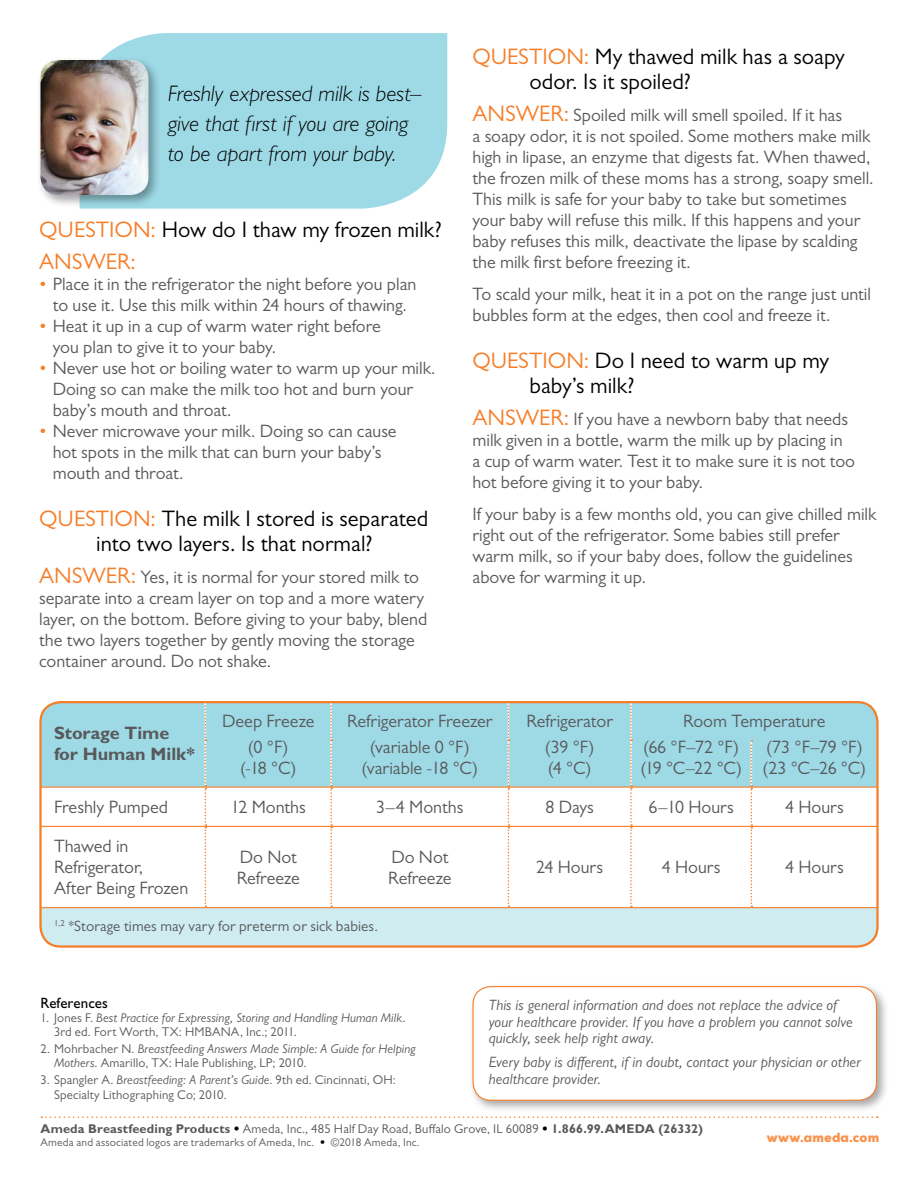
<style>
.page{position:relative;width:918px;height:1188px;background:#fff}
.page>*{position:absolute;margin:0;border:0;box-sizing:border-box;transform-origin:0 0}
.t1{font:22.5px/25.5px "Gill Sans MT Std";letter-spacing:.005em;color:#000}
.t2{font:italic 300 22.5px/30px "Gill Sans Std";letter-spacing:-.005em;color:#000}
.t3{font:18px/21px "Gill Sans MT Std";color:#58595b}
.t4{font:700 18px/21px "Gill Sans Std";letter-spacing:-.005em;color:#58595b}
.t5{font:italic 15px/16.5px "Gill Sans MT Std";letter-spacing:.005em;color:#58595b}
.t6{font:15px "Gill Sans MT Std";letter-spacing:.005em;color:#58595b}
.t7{font:15px "Gill Sans Std";color:#000}
.t8{font:italic 12.75px/14.2px "Gill Sans MT Std";letter-spacing:.01em;color:#58595b}
.t9{font:700 12.75px "Gill Sans Std";letter-spacing:.01em;color:#58595b}
.t10{font:12.75px/14.2px "Gill Sans MT Std";letter-spacing:.015em;color:#58595b}
.t11{font:900 12.75px "Nexa";letter-spacing:.01em;color:#f79550}
.t12{font:11.25px "Gill Sans MT Std";letter-spacing:.02em;color:#58595b}
.s1{color:#f57e29}
.s2{font-size:22.5px;color:#f57e29}
.s3{font-style:normal}
.s4{font-style:italic}
.s5{font-weight:800;color:#000}
.s6{font-family:"Gill Sans MT Std";font-weight:400}
.s7{font-family:"Gill Sans Std";font-weight:800;color:#000}
</style>
<div class="page">
<div style="left:80px;top:33px;width:367px;height:176px;background:#9edae6"></div>
<div style="left:40px;top:872px;width:838px;height:74px;background:#cfecf1;border-radius:20px"></div>
<div style="left:469px;top:982px;width:421px;height:131px;background:#000;opacity:.35"></div>
<div style="left:473px;top:987px;width:403px;height:113px;background:#fff;border-radius:18px"></div>
<div style="left:472px;top:986px;width:405px;height:115px;border:1px solid #f57e29;border-radius:18px"></div>
<svg style="left:41px;top:1116px;width:837px;height:2px"></svg>
<div style="left:40px;top:702px;width:838px;height:164px;background:#9edae6;border-radius:20px"></div>
<div style="left:42px;top:788px;width:834px;height:119px;background:#fff"></div>
<hr style="left:40px;top:787px;width:165px;height:1px;background:#f57e29">
<hr style="left:205px;top:787px;width:126px;height:1px;background:#f57e29">
<hr style="left:331px;top:787px;width:177px;height:1px;background:#f57e29">
<hr style="left:508px;top:787px;width:123px;height:1px;background:#f57e29">
<hr style="left:631px;top:787px;width:120px;height:1px;background:#f57e29">
<hr style="left:751px;top:787px;width:127px;height:1px;background:#f57e29">
<hr style="left:40px;top:826px;width:165px;height:1px;background:#f57e29">
<svg style="left:205px;top:704px;width:1px;height:203px"></svg>
<hr style="left:205px;top:826px;width:126px;height:1px;background:#f57e29">
<svg style="left:330px;top:704px;width:2px;height:203px"></svg>
<hr style="left:331px;top:826px;width:177px;height:1px;background:#f57e29">
<hr style="left:508px;top:826px;width:123px;height:1px;background:#f57e29">
<svg style="left:508px;top:704px;width:1px;height:203px"></svg>
<svg style="left:630px;top:704px;width:2px;height:203px"></svg>
<hr style="left:631px;top:826px;width:120px;height:1px;background:#f57e29">
<svg style="left:751px;top:740px;width:1px;height:167px"></svg>
<hr style="left:751px;top:826px;width:127px;height:1px;background:#f57e29">
<hr style="left:40px;top:907px;width:165px;height:1px;background:#f57e29">
<hr style="left:205px;top:907px;width:126px;height:1px;background:#f57e29">
<hr style="left:331px;top:907px;width:177px;height:1px;background:#f57e29">
<hr style="left:508px;top:907px;width:123px;height:1px;background:#f57e29">
<hr style="left:631px;top:907px;width:120px;height:1px;background:#f57e29">
<hr style="left:751px;top:907px;width:127px;height:1px;background:#f57e29">
<div style="left:39px;top:701px;width:840px;height:247px;border:2px solid #f57e29;border-radius:20px"></div>
<div style="left:37px;top:56px;width:124px;height:152px;background:#000;opacity:.35"></div>
<img style="left:40px;top:60px;width:108px;height:135px">
<p class="t2" style="left:168px;top:79px;width:255px">Freshly expressed milk is best– give that first if you are going to be apart from your baby.</p>
<p class="t1" style="left:39px;top:214px;width:404px;line-height:31.8px"><span class="s1">QUESTION:</span> How do I thaw my frozen milk?<br><span class="s1">ANSWER:</span></p>
<p class="t3" style="left:39px;top:273px;width:379px;text-align:center"><span class="s1">•</span> Place it in the refrigerator the night before you plan to use it. Use this milk within 24 hours of thawing.</p>
<p class="t3" style="left:53px;top:315px;width:330px;text-indent:-14px"><span class="s1">•</span> Heat it up in a cup of warm water right before you plan to give it to your baby.</p>
<p class="t3" style="left:53px;top:357px;width:384px;text-indent:-14px"><span class="s1">•</span> Never use hot or boiling water to warm up your milk.<br>Doing so can make the milk too hot and burn your baby’s mouth and throat.</p>
<p class="t3" style="left:53px;top:420px;width:345px;text-indent:-14px"><span class="s1">•</span> Never microwave your milk. Doing so can cause hot spots in the milk that can burn your baby’s mouth and throat.</p>
<p class="t1" style="left:39px;top:505px;width:391px;text-align:center"><span class="s1">QUESTION:</span> The milk I stored is separated into two layers. Is that normal?</p>
<p class="t3" style="left:39px;top:566px;width:390px"><span class="s2">ANSWER:</span> Yes, it is normal for your stored milk to separate into a cream layer on top and a more watery layer, on the bottom. Before giving to your baby, blend the two layers together by gently moving the storage container around. Do not shake.</p>
<p class="t1" style="left:529px;top:43px;width:317px;text-indent:-57px"><span class="s1">QUESTION:</span> My thawed milk has a soapy odor. Is it spoiled?</p>
<p class="t3" style="left:472px;top:105px;width:403px"><span class="s2">ANSWER:</span> Spoiled milk will smell spoiled. If it has<br>a soapy odor, it is not spoiled. Some mothers make milk high in lipase, an enzyme that digests fat. When thawed, the frozen milk of these moms has a strong, soapy smell.<br>This milk is safe for your baby to take but sometimes your baby will refuse this milk. If this happens and your baby refuses this milk, deactivate the lipase by scalding the milk first before freezing it.</p>
<p class="t3" style="left:472px;top:283px;width:400px">To scald your milk, heat it in a pot on the range just until bubbles form at the edges, then cool and freeze it.</p>
<p class="t1" style="left:529px;top:347px;width:301px;text-indent:-57px"><span class="s1">QUESTION:</span> Do I need to warm up my baby’s milk?</p>
<p class="t3" style="left:472px;top:408px;width:384px"><span class="s2">ANSWER:</span> If you have a newborn baby that needs milk given in a bottle, warm the milk up by placing in<br>a cup of warm water. Test it to make sure it is not too hot before giving it to your baby.</p>
<p class="t3" style="left:472px;top:503px;width:405px">If your baby is a few months old, you can give chilled milk right out of the refrigerator. Some babies still prefer warm milk, so if your baby does, follow the guidelines above for warming it up.</p>
<p class="t4" style="left:54px;top:723px;width:142px">Storage Time for Human Milk*</p>
<p class="t3" style="left:222px;top:710px;width:94px">Deep Freeze</p>
<p class="t3" style="left:347px;top:710px;width:147px">Refrigerator Freezer</p>
<p class="t3" style="left:526px;top:710px;width:88px">Refrigerator</p>
<p class="t3" style="left:683px;top:710px;width:144px">Room Temperature</p>
<p class="t3" style="left:240px;top:736px;width:58px;text-align:center">(0 °F) (-18 °C)</p>
<p class="t3" style="left:362px;top:736px;width:118px;text-align:center">(variable 0 °F) (variable -18 °C)</p>
<p class="t3" style="left:545px;top:736px;width:51px">(39 °F) (4 °C)</p>
<p class="t3" style="left:640px;top:736px;width:103px">(66 °F–72 °F) (19 °C–22 °C)</p>
<p class="t3" style="left:763px;top:736px;width:105px">(73 °F–79 °F) (23 °C–26 °C)</p>
<p class="t3" style="left:54px;top:796px;width:115px">Freshly Pumped</p>
<p class="t3" style="left:231px;top:796px;width:77px">12 Months</p>
<p class="t3" style="left:376px;top:796px;width:89px">3–4 Months</p>
<p class="t3" style="left:545px;top:796px;width:50px">8 Days</p>
<p class="t3" style="left:649px;top:796px;width:87px">6–10 Hours</p>
<p class="t3" style="left:785px;top:796px;width:60px">4 Hours</p>
<p class="t3" style="left:54px;top:835px;width:136px">Thawed in<br>Refrigerator,<br>After Being Frozen</p>
<p class="t3" style="left:237px;top:846px;width:65px">Do Not<br>Refreeze</p>
<p class="t3" style="left:388px;top:846px;width:65px">Do Not<br>Refreeze</p>
<p class="t3" style="left:536px;top:856px;width:69px">24 Hours</p>
<p class="t3" style="left:662px;top:856px;width:60px">4 Hours</p>
<p class="t3" style="left:785px;top:856px;width:60px">4 Hours</p>
<p class="t6" style="left:54px;top:917px;width:325px"><sup>1,2</sup> *Storage times may vary for preterm or sick babies.</p>
<p class="t7" style="left:40px;top:994px;width:69px">References</p>
<p class="t8" style="left:54px;top:1010px;width:353px;text-indent:-14px"><span class="s3">1. Jones F.</span> Best Practice for Expressing, Storing and Handling Human Milk<span class="s3">.<br>3rd ed. Fort Worth, TX: HMBANA, Inc.; 2011.</span></p>
<p class="t8" style="left:54px;top:1042px;width:363px;text-indent:-14px"><span class="s3">2. Mohrbacher N.</span> Breastfeeding Answers Made Simple: A Guide for Helping<br>Mothers<span class="s3">. Amarillo, TX: Hale Publishing, LP; 2010.</span></p>
<p class="t10" style="left:54px;top:1073px;width:343px;text-indent:-14px">3. Spangler A. <span class="s4">Breastfeeding: A Parent’s Guide</span>. 9th ed. Cincinnati, OH:<br>Specialty Lithographing Co; 2010.</p>
<p class="t9" style="left:41px;top:1121px;width:664px">Ameda Breastfeeding Products <span class="s5">•</span> <span class="s6">Ameda, Inc., 485 Half Day Road, Buffalo Grove, IL 60089</span> <span class="s5">•</span> 1.866.99.AMEDA (26332)</p>
<p class="t12" style="left:40px;top:1136px;width:381px">Ameda and associated logos are trademarks of Ameda, Inc. <span class="s7">•</span> ©2018 Ameda, Inc.</p>
<p class="t5" style="left:489px;top:997px;width:365px">This is general information and does not replace the advice of your healthcare provider. If you have a problem you cannot solve quickly, seek help right away.</p>
<p class="t5" style="left:489px;top:1054px;width:373px">Every baby is different, if in doubt, contact your physician or other healthcare provider.</p>
<p class="t11" style="left:767px;top:1129px;width:114px">www.ameda.com</p>
</div>
